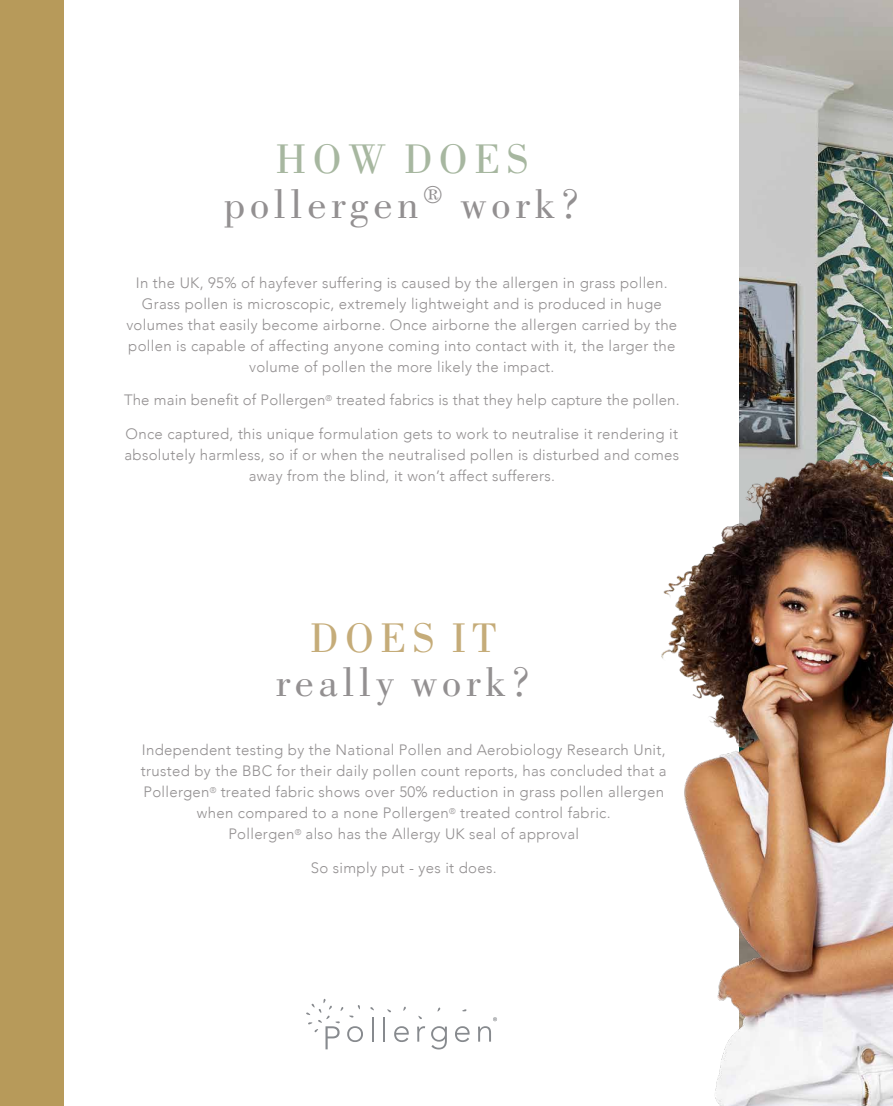
<style>
.page{position:relative;width:893px;height:1106px;background:#fff}
.page>*{position:absolute;margin:0;border:0;box-sizing:border-box;transform-origin:0 0}
.t1{font:43.5px/44.5px "Bodoni BT";letter-spacing:.11em;color:#939091;text-align:center}
.t2{font:43.5px "Bodoni BT";letter-spacing:.15em;color:#c5ac79}
.t3{font:300 15px/21px "Avenir";letter-spacing:.02em;color:#939091;text-align:center}
.s1{color:#a7b7a0}
</style>
<div class="page">
<img style="left:740px;top:0;width:153px;height:431px">
<div style="left:0;top:0;width:64px;height:1106px;background:#b79a5a"></div>
<img style="left:661px;top:431px;width:232px;height:675px">
<hr style="left:372px;top:1017px;width:2px;height:24px;background:#878a8e">
<hr style="left:383px;top:1017px;width:2px;height:24px;background:#878a8e">
<svg style="left:394px;top:1026px;width:15px;height:16px"></svg>
<svg style="left:417px;top:1026px;width:8px;height:15px"></svg>
<svg style="left:431px;top:1026px;width:16px;height:23px"></svg>
<svg style="left:455px;top:1026px;width:15px;height:16px"></svg>
<svg style="left:462px;top:1009px;width:5px;height:3px"></svg>
<svg style="left:306px;top:998px;width:57px;height:51px"></svg>
<svg style="left:478px;top:1017px;width:19px;height:24px"></svg>
<h1 class="t1" style="left:224px;top:136px;width:357px"><span class="s1">HOW DOES </span>pollergen<sup>®</sup> work?</h1>
<p class="t3" style="left:126px;top:272px;width:552px">In the UK, 95% of hayfever suffering is caused by the allergen in grass pollen.<br>Grass pollen is microscopic, extremely lightweight and is produced in huge volumes that easily become airborne. Once airborne the allergen carried by the pollen is capable of affecting anyone coming into contact with it, the larger the volume of pollen the more likely the impact.</p>
<p class="t3" style="left:124px;top:390px;width:557px">The main benefit of Pollergen<sup>®</sup> treated fabrics is that they help capture the pollen.</p>
<p class="t3" style="left:125px;top:423px;width:556px">Once captured, this unique formulation gets to work to neutralise it rendering it absolutely harmless, so if or when the neutralised pollen is disturbed and comes away from the blind, it won’t affect sufferers.</p>
<h1 class="t2" style="left:310px;top:610px;width:188px">DOES IT</h1>
<h1 class="t1" style="left:276px;top:658px;width:256px">really work?</h1>
<p class="t3" style="left:141px;top:739px;width:527px">Independent testing by the National Pollen and Aerobiology Research Unit, trusted by the BBC for their daily pollen count reports, has concluded that a Pollergen<sup>®</sup> treated fabric shows over 50% reduction in grass pollen allergen when compared to a none Pollergen<sup>®</sup> treated control fabric.<br>Pollergen<sup>®</sup> also has the Allergy UK seal of approval</p>
<p class="t3" style="left:311px;top:857px;width:187px">So simply put - yes it does.</p>
</div>
